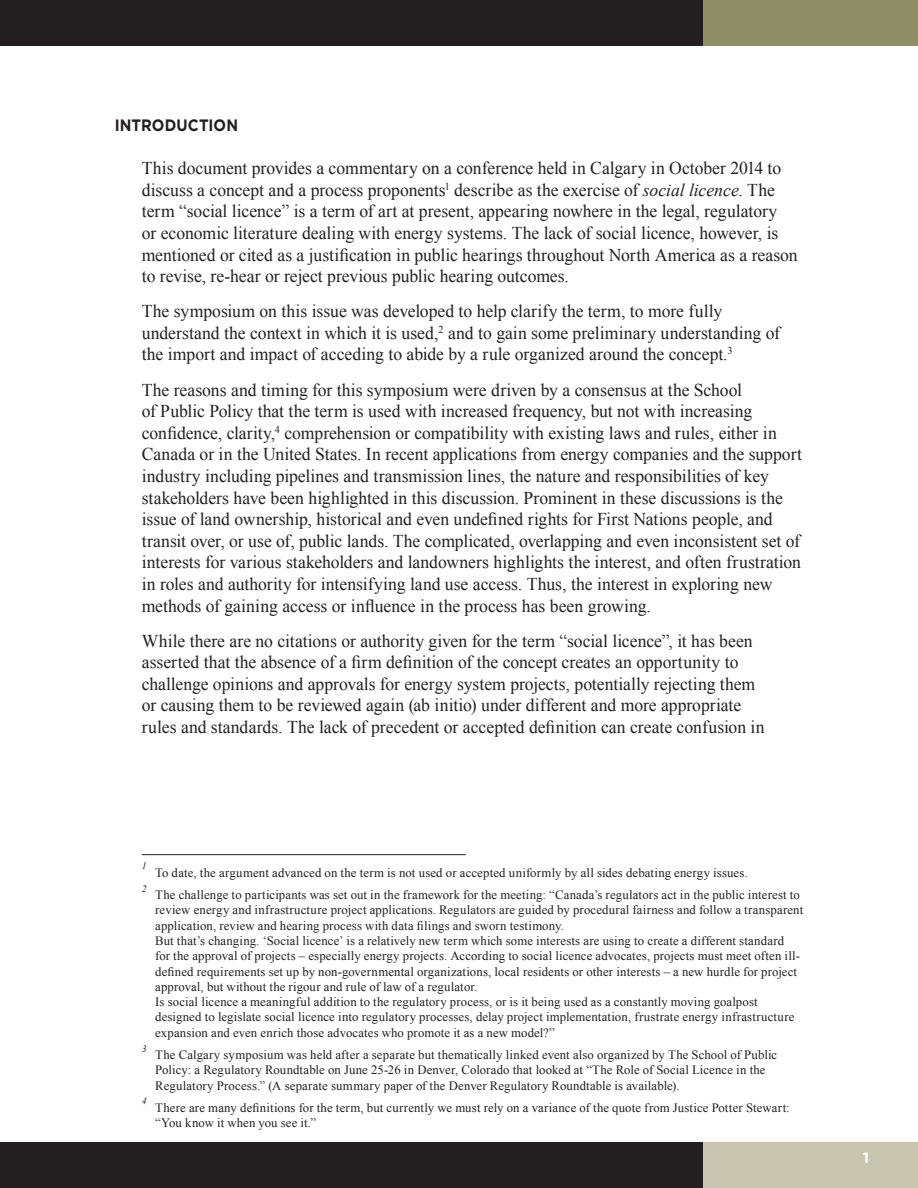
<style>
.page{position:relative;width:918px;height:1188px;background:#fff}
.page>*{position:absolute;margin:0;border:0;box-sizing:border-box;transform-origin:0 0}
.Body{font:18px/21.6px "Times New Roman";color:#231f20}
.Heading_1{font:700 16.5px "Gotham";letter-spacing:.01em;color:#231f20;scale:.9 1}
.Page_Numbers__gotham{font:700 15px "Gotham";color:#fff}
.Footnote{font:12.75px/15.3px "Times New Roman";letter-spacing:.01em;color:#231f20}
.Footnote-2{font:italic 9.75px "Times New Roman";color:#231f20}
.s1{font-style:italic}
</style>
<div class="page">
<div style="left:703px;top:0;width:215px;height:45px;background:#8e8f66"></div>
<div style="left:0;top:0;width:703px;height:45px;background:#231f20"></div>
<div style="left:703px;top:1143px;width:215px;height:45px;background:#c7c5af"></div>
<div style="left:0;top:1143px;width:703px;height:45px;background:#231f20"></div>
<hr style="left:142px;top:854px;width:324px;height:1px;background:#231f20">
<p class="Heading_1" style="left:115px;top:114px;width:139px">INTRODUCTION</p>
<p class="Body" style="left:142px;top:157px;width:657px">This document provides a commentary on a conference held in Calgary in October 2014 to discuss a concept and a process proponents<sup>1</sup> describe as the exercise of <span class="s1">social licence</span>. The term “social licence” is a term of art at present, appearing nowhere in the legal, regulatory<br>or economic literature dealing with energy systems. The lack of social licence, however, is mentioned or cited as a justification in public hearings throughout North America as a reason to revise, re-hear or reject previous public hearing outcomes.</p>
<p class="Body" style="left:142px;top:300px;width:640px">The symposium on this issue was developed to help clarify the term, to more fully understand the context in which it is used,<sup>2</sup> and to gain some preliminary understanding of the import and impact of acceding to abide by a rule organized around the concept.<sup>3</sup></p>
<p class="Body" style="left:142px;top:378px;width:662px">The reasons and timing for this symposium were driven by a consensus at the School<br>of Public Policy that the term is used with increased frequency, but not with increasing confidence, clarity,<sup>4</sup> comprehension or compatibility with existing laws and rules, either in Canada or in the United States. In recent applications from energy companies and the support industry including pipelines and transmission lines, the nature and responsibilities of key stakeholders have been highlighted in this discussion. Prominent in these discussions is the issue of land ownership, historical and even undefined rights for First Nations people, and transit over, or use of, public lands. The complicated, overlapping and even inconsistent set of interests for various stakeholders and landowners highlights the interest, and often frustration in roles and authority for intensifying land use access. Thus, the interest in exploring new methods of gaining access or influence in the process has been growing.</p>
<p class="Body" style="left:142px;top:630px;width:624px">While there are no citations or authority given for the term “social licence”, it has been asserted that the absence of a firm definition of the concept creates an opportunity to challenge opinions and approvals for energy system projects, potentially rejecting them or causing them to be reviewed again (ab initio) under different and more appropriate rules and standards. The lack of precedent or accepted definition can create confusion in</p>
<p class="Footnote-2" style="left:142px;top:859px;width:6px">1</p>
<p class="Footnote" style="left:155px;top:865px;width:594px">To date, the argument advanced on the term is not used or accepted uniformly by all sides debating energy issues.</p>
<p class="Footnote-2" style="left:142px;top:882px;width:6px">2</p>
<p class="Footnote" style="left:155px;top:887px;width:649px">The challenge to participants was set out in the framework for the meeting: “Canada’s regulators act in the public interest to review energy and infrastructure project applications. Regulators are guided by procedural fairness and follow a transparent application, review and hearing process with data filings and sworn testimony.<br>But that’s changing. ‘Social licence’ is a relatively new term which some interests are using to create a different standard<br>for the approval of projects – especially energy projects. According to social licence advocates, projects must meet often ill&shy;defined requirements set up by non-governmental organizations, local residents or other interests – a new hurdle for project approval, but without the rigour and rule of law of a regulator.<br>Is social licence a meaningful addition to the regulatory process, or is it being used as a constantly moving goalpost designed to legislate social licence into regulatory processes, delay project implementation, frustrate energy infrastructure expansion and even enrich those advocates who promote it as a new model?”</p>
<p class="Footnote-2" style="left:142px;top:1042px;width:6px">3</p>
<p class="Footnote" style="left:155px;top:1047px;width:624px">The Calgary symposium was held after a separate but thematically linked event also organized by The School of Public<br>Policy: a Regulatory Roundtable on June 25-26 in Denver, Colorado that looked at “The Role of Social Licence in the<br>Regulatory Process.” (A separate summary paper of the Denver Regulatory Roundtable is available).</p>
<p class="Footnote-2" style="left:142px;top:1094px;width:6px">4</p>
<p class="Footnote" style="left:155px;top:1100px;width:636px">There are many definitions for the term, but currently we must rely on a variance of the quote from Justice Potter Stewart: “You know it when you see it.”</p>
<p class="Page_Numbers__gotham" style="left:863px;top:1148px;width:8px">1</p>
</div>
